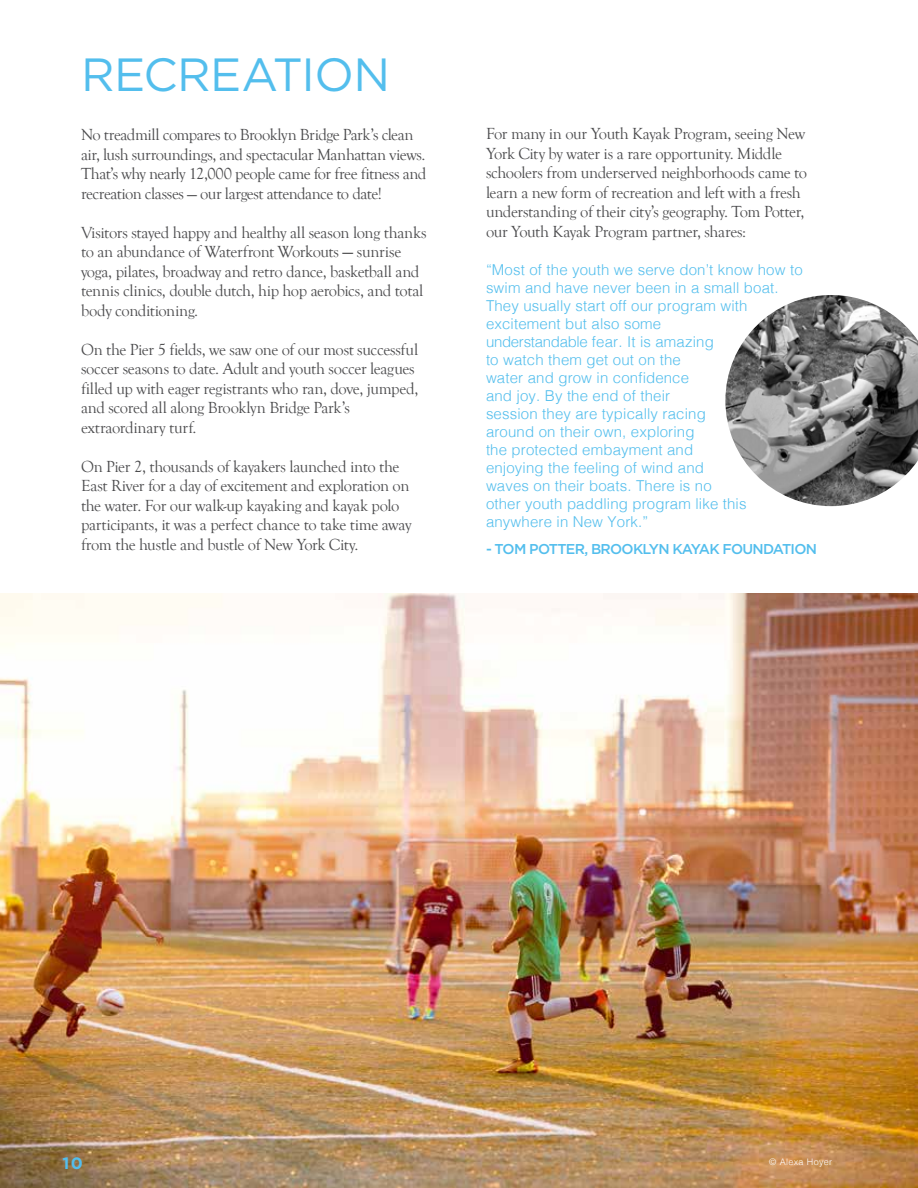
<style>
.page{position:relative;width:918px;height:1188px;background:#fff}
.page>*{position:absolute;margin:0;border:0;box-sizing:border-box;transform-origin:0 0}
.t1{font:46.5px "Gotham";letter-spacing:-.015em;color:#53beed}
.t2{font:16.5px/19.5px "Goudy Old Style T";letter-spacing:-.02em;color:#4b4b4d}
.t3{font:700 16.5px "Gotham";color:#53beed}
.t4{font:300 15px/18px "Helvetica";letter-spacing:.01em;color:#53beed}
.t5{font:500 14.25px "Gotham";letter-spacing:-.05em;color:#53beed}
.t6{font:300 9px "Helvetica";letter-spacing:.04em;color:#fff}
.s1{font-size:18px;color:#4b4b4c}
</style>
<div class="page">
<img style="left:0;top:593px;width:918px;height:595px">
<svg style="left:725px;top:295px;width:193px;height:212px"></svg>
<h1 class="t1" style="left:81px;top:54px;width:311px">RECREATION</h1>
<p class="t2" style="left:81px;top:126px;width:347px">No treadmill compares to Brooklyn Bridge Park’s clean air, lush surroundings, and spectacular Manhattan views.<br>That’s why nearly 12,000 people came for free fitness and recreation classes — our largest attendance to date!</p>
<p class="t2" style="left:81px;top:223px;width:347px">Visitors stayed happy and healthy all season long thanks to an abundance of Waterfront Workouts <span class="s1">—</span> sunrise yoga, pilates, broadway and retro dance, basketball and tennis clinics, double dutch, hip hop aerobics, and total body conditioning.</p>
<p class="t2" style="left:81px;top:340px;width:339px">On the Pier 5 fields, we saw one of our most successful soccer seasons to date. Adult and youth soccer leagues filled up with eager registrants who ran, dove, jumped, and scored all along Brooklyn Bridge Park’s extraordinary turf.</p>
<p class="t2" style="left:81px;top:457px;width:332px">On Pier 2, thousands of kayakers launched into the East River for a day of excitement and exploration on the water. For our walk-up kayaking and kayak polo participants, it was a perfect chance to take time away from the hustle and bustle of New York City.</p>
<p class="t2" style="left:486px;top:125px;width:323px">For many in our Youth Kayak Program, seeing New York City by water is a rare opportunity. Middle schoolers from underserved neighborhoods came to learn a new form of recreation and left with a fresh understanding of their city’s geography. Tom Potter, our Youth Kayak Program partner, shares:</p>
<p class="t4" style="left:486px;top:262px;width:318px">“Most of the youth we serve don’t know how to swim and have never been in a small boat.<br>They usually start off our program with excitement but also some<br>understandable fear. It is amazing<br>to watch them get out on the<br>water and grow in confidence<br>and joy. By the end of their<br>session they are typically racing<br>around on their own, exploring<br>the protected embayment and<br>enjoying the feeling of wind and<br>waves on their boats. There is no<br>other youth paddling program like this anywhere in New York.”</p>
<p class="t5" style="left:486px;top:542px;width:333px">- TOM POTTER, BROOKLYN KAYAK FOUNDATION</p>
<p class="t3" style="left:63px;top:1156px;width:22px">10</p>
<p class="t6" style="left:769px;top:1158px;width:65px">© Alexa Hoyer</p>
</div>
